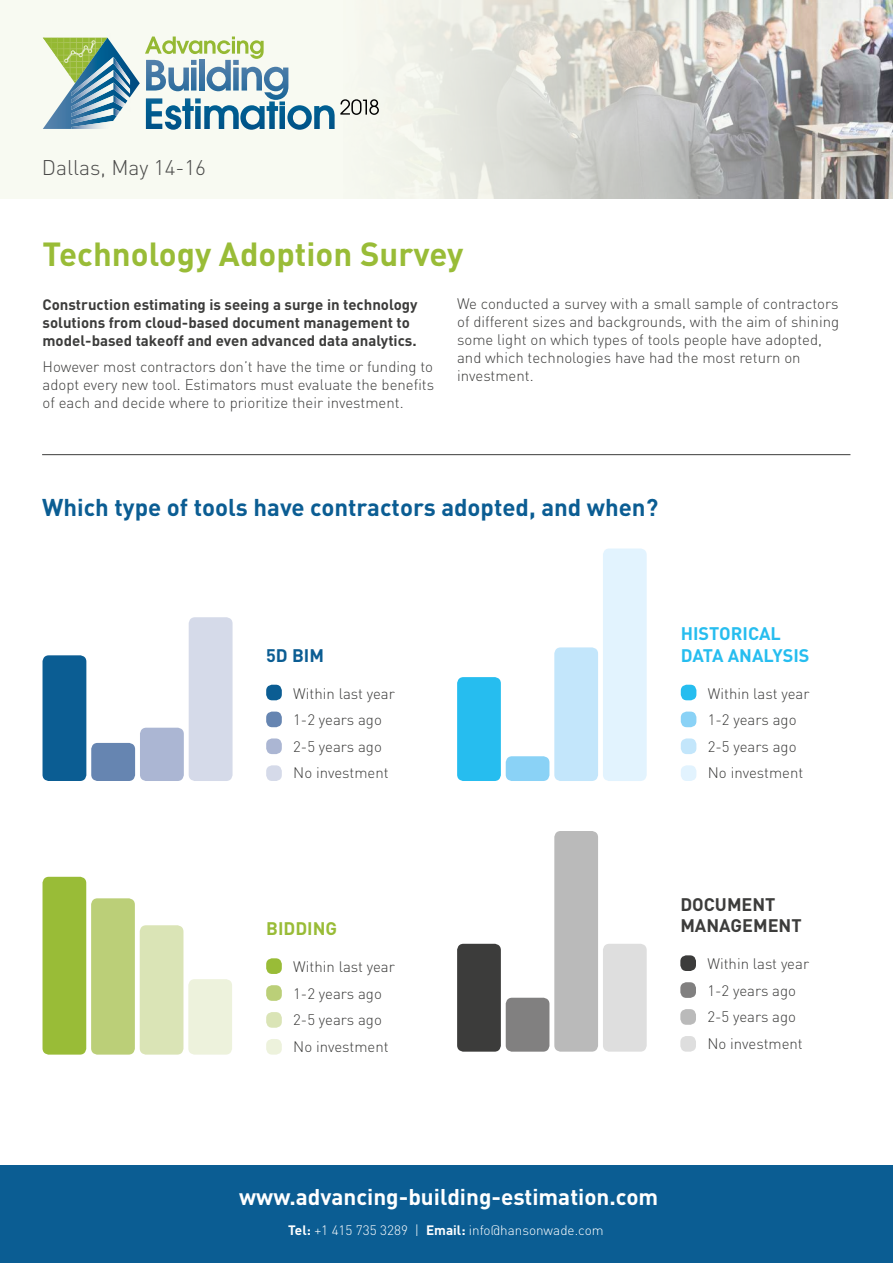
<style>
.page{position:relative;width:893px;height:1263px;background:#fff}
.page>*{position:absolute;margin:0;border:0;box-sizing:border-box;transform-origin:0 0}
.t1{font:700 33px "DIN";color:#99bc37}
.t2{font:700 24px "DIN";color:#0b5d93}
.t3{font:700 22.5px "DIN";color:#fff}
.t4{font:300 21px "DIN";color:#4a4a49}
.t5{font:700 18px/21.6px "DIN";color:#26bdef}
.t6{font:700 18px/21.6px "DIN";color:#3c3c3b}
.t7{font:700 18px "DIN";color:#99bc37}
.t8{font:700 18px "DIN";color:#0b5d93}
.t9{font:300 15px/26.5px "DIN";color:#3c3c3b}
.t10{font:700 15px/18px "DIN";color:#3c3c3b}
.t11{font:300 13.5px "DIN";color:#fff}
.s1{font-weight:700}
</style>
<div class="page">
<div style="left:0;top:0;width:893px;height:199px;background:#f8faf2"></div>
<img style="left:400px;top:0;width:493px;height:199px">
<div style="left:0;top:1165px;width:893px;height:98px;background:#0b5d93"></div>
<svg style="left:43px;top:36px;width:336px;height:94px"></svg>
<div style="left:189px;top:617px;width:44px;height:164px;background:#d5dae9;border-radius:6px"></div>
<div style="left:140px;top:728px;width:44px;height:53px;background:#abb6d3;border-radius:6px"></div>
<div style="left:91px;top:743px;width:44px;height:38px;background:#6685b1;border-radius:6px"></div>
<div style="left:43px;top:655px;width:43px;height:126px;background:#0b5d93;border-radius:6px"></div>
<div style="left:188px;top:979px;width:44px;height:75px;background:#edf2dc;border-radius:6px"></div>
<div style="left:140px;top:925px;width:43px;height:129px;background:#dae4b6;border-radius:6px"></div>
<div style="left:91px;top:898px;width:44px;height:156px;background:#bbcf78;border-radius:6px"></div>
<div style="left:43px;top:877px;width:43px;height:177px;background:#99bc37;border-radius:6px"></div>
<div style="left:603px;top:548px;width:44px;height:233px;background:#e2f3fe;border-radius:6px"></div>
<div style="left:554px;top:647px;width:44px;height:134px;background:#c3e6fb;border-radius:6px"></div>
<div style="left:506px;top:756px;width:43px;height:25px;background:#8ad2f6;border-radius:6px"></div>
<div style="left:457px;top:677px;width:44px;height:104px;background:#26bdef;border-radius:6px"></div>
<div style="left:603px;top:944px;width:44px;height:108px;background:#dedede;border-radius:6px"></div>
<div style="left:554px;top:831px;width:44px;height:221px;background:#bababa;border-radius:6px"></div>
<div style="left:506px;top:998px;width:43px;height:54px;background:#818080;border-radius:6px"></div>
<div style="left:457px;top:944px;width:44px;height:108px;background:#3c3c3b;border-radius:6px"></div>
<div style="left:266px;top:685px;width:16px;height:15px;background:#0b5d93;border-radius:6px"></div>
<div style="left:266px;top:712px;width:16px;height:15px;background:#6685b1;border-radius:6px"></div>
<div style="left:266px;top:738px;width:16px;height:16px;background:#abb6d3;border-radius:6px"></div>
<div style="left:266px;top:765px;width:16px;height:16px;background:#d5dae9;border-radius:6px"></div>
<div style="left:266px;top:958px;width:16px;height:16px;background:#99bc37;border-radius:6px"></div>
<div style="left:266px;top:985px;width:16px;height:16px;background:#bbcf78;border-radius:6px"></div>
<div style="left:266px;top:1012px;width:16px;height:16px;background:#dae4b6;border-radius:6px"></div>
<div style="left:266px;top:1039px;width:16px;height:15px;background:#edf2dc;border-radius:6px"></div>
<hr style="left:42px;top:454px;width:808px;height:1px;background:#3c3c3b">
<div style="left:681px;top:685px;width:15px;height:15px;background:#26bdef;border-radius:6px"></div>
<div style="left:681px;top:712px;width:15px;height:15px;background:#8ad2f6;border-radius:6px"></div>
<div style="left:681px;top:738px;width:15px;height:16px;background:#c3e6fb;border-radius:6px"></div>
<div style="left:681px;top:765px;width:15px;height:16px;background:#e2f3fe;border-radius:6px"></div>
<div style="left:680px;top:955px;width:16px;height:16px;background:#3c3c3b;border-radius:6px"></div>
<div style="left:680px;top:982px;width:16px;height:16px;background:#818080;border-radius:6px"></div>
<div style="left:680px;top:1009px;width:16px;height:16px;background:#bababa;border-radius:6px"></div>
<div style="left:680px;top:1036px;width:16px;height:16px;background:#dedede;border-radius:6px"></div>
<h3 class="t4" style="left:42px;top:155px;width:166px">Dallas, May 14-16</h3>
<h1 class="t1" style="left:43px;top:232px;width:423px">Technology Adoption Survey</h1>
<p class="t10" style="left:43px;top:295px;width:377px">Construction estimating is seeing a surge in technology solutions from cloud-based document management to model-based takeoff and even advanced data analytics.</p>
<p class="t9" style="left:43px;top:358px;width:393px;line-height:18px;text-align:justify">However most contractors don’t have the time or funding to adopt every new tool. Estimators must evaluate the benefits of each and decide where to prioritize their investment.</p>
<p class="t9" style="left:457px;top:295px;width:384px;line-height:18px">We conducted a survey with a small sample of contractors of different sizes and backgrounds, with the aim of shining some light on which types of tools people have adopted, and which technologies have had the most return on investment.</p>
<h2 class="t2" style="left:42px;top:492px;width:618px">Which type of tools have contractors adopted, and when?</h2>
<p class="t8" style="left:266px;top:643px;width:59px">5D BIM</p>
<p class="t9" style="left:293px;top:680px;width:103px">Within last year<br>1-2 years ago<br>2-5 years ago<br>No investment</p>
<p class="t5" style="left:681px;top:622px;width:130px">HISTORICAL<br>DATA ANALYSIS</p>
<p class="t9" style="left:708px;top:680px;width:103px">Within last year<br>1-2 years ago<br>2-5 years ago<br>No investment</p>
<p class="t7" style="left:266px;top:917px;width:73px">BIDDING</p>
<p class="t9" style="left:293px;top:953px;width:103px">Within last year<br>1-2 years ago<br>2-5 years ago<br>No investment</p>
<p class="t6" style="left:680px;top:892px;width:123px">DOCUMENT<br>MANAGEMENT</p>
<p class="t9" style="left:707px;top:950px;width:103px">Within last year<br>1-2 years ago<br>2-5 years ago<br>No investment</p>
<h3 class="t3" style="left:239px;top:1182px;width:421px">www.advancing-building-estimation.com</h3>
<p class="t11" style="left:288px;top:1222px;width:317px"><span class="s1">Tel:</span> +1 415 735 3289 | <span class="s1">Email:</span> info@hansonwade.com</p>
</div>
